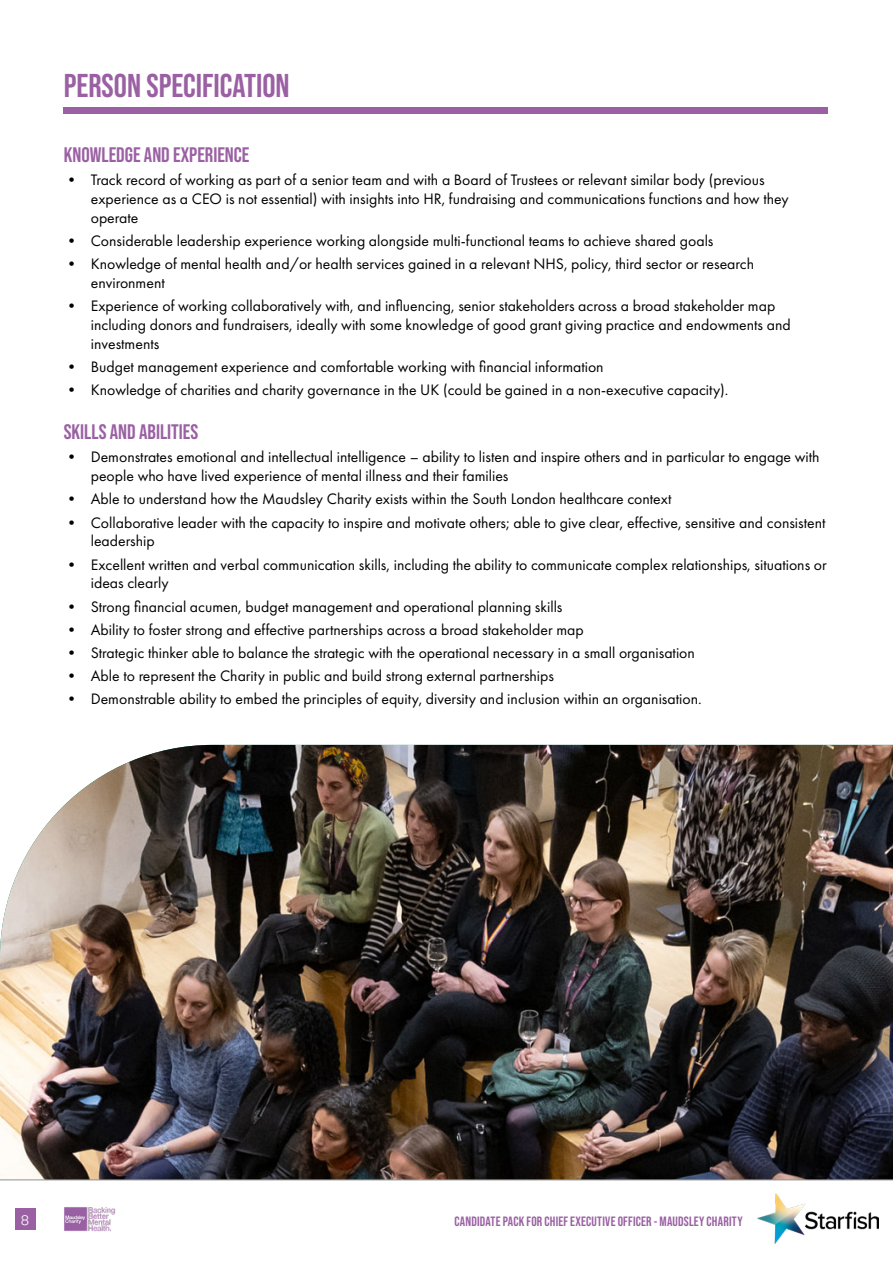
<style>
.page{position:relative;width:893px;height:1263px;background:#fff}
.page>*{position:absolute;margin:0;border:0;box-sizing:border-box;transform-origin:0 0}
.t1{font:700 33px "Bebas Neue Pro";color:#9a60a3}
.t2{font:700 21px "Bebas Neue Pro";color:#9a60a3}
.t3{font:15.75px/18.9px "Futura PT";color:#000}
.t4{font:700 13.5px "Bebas Neue Pro";letter-spacing:.015em;color:#9a60a3}
.t5{font:300 13.5px "Poppins";color:#fff}
</style>
<div class="page">
<img style="left:758px;top:1194px;width:120px;height:50px">
<div style="left:15px;top:1208px;width:20px;height:22px;background:#9a60a3"></div>
<hr style="left:0;top:1179px;width:893px;height:2px;background:#000">
<img style="left:64px;top:1207px;width:51px;height:24px">
<div style="left:64px;top:107px;width:764px;height:7px;background:#9a60a3"></div>
<img style="left:0;top:745px;width:893px;height:434px">
<h1 class="t1" style="left:64px;top:66px;width:227px">PERSON SPECIFICATION</h1>
<h2 class="t2" style="left:64px;top:142px;width:187px">KNOWLEDGE AND EXPERIENCE</h2>
<p class="t3" style="left:91px;top:170px;width:699px;text-indent:-27px">• Track record of working as part of a senior team and with a Board of Trustees or relevant similar body (previous experience as a CEO is not essential) with insights into HR, fundraising and communications functions and how they operate</p>
<p class="t3" style="left:64px;top:231px;width:651px">• Considerable leadership experience working alongside multi-functional teams to achieve shared goals</p>
<p class="t3" style="left:91px;top:254px;width:665px;text-indent:-27px">• Knowledge of mental health and/or health services gained in a relevant NHS, policy, third sector or research environment</p>
<p class="t3" style="left:91px;top:296px;width:701px;text-indent:-27px">• Experience of working collaboratively with, and influencing, senior stakeholders across a broad stakeholder map including donors and fundraisers, ideally with some knowledge of good grant giving practice and endowments and investments</p>
<p class="t3" style="left:64px;top:357px;width:541px">• Budget management experience and comfortable working with financial information</p>
<p class="t3" style="left:64px;top:380px;width:666px">• Knowledge of charities and charity governance in the UK (could be gained in a non-executive capacity).</p>
<h2 class="t2" style="left:64px;top:420px;width:136px">SKILLS AND ABILITIES</h2>
<p class="t3" style="left:91px;top:447px;width:730px;text-indent:-27px">• Demonstrates emotional and intellectual intelligence – ability to listen and inspire others and in particular to engage with people who have lived experience of mental illness and their families</p>
<p class="t3" style="left:64px;top:490px;width:609px">• Able to understand how the Maudsley Charity exists within the South London healthcare context</p>
<p class="t3" style="left:91px;top:513px;width:736px;text-indent:-27px">• Collaborative leader with the capacity to inspire and motivate others; able to give clear, effective, sensitive and consistent leadership</p>
<p class="t3" style="left:91px;top:555px;width:737px;text-indent:-27px">• Excellent written and verbal communication skills, including the ability to communicate complex relationships, situations or ideas clearly</p>
<p class="t3" style="left:64px;top:597px;width:500px">• Strong financial acumen, budget management and operational planning skills</p>
<p class="t3" style="left:64px;top:620px;width:521px">• Ability to foster strong and effective partnerships across a broad stakeholder map</p>
<p class="t3" style="left:64px;top:643px;width:633px">• Strategic thinker able to balance the strategic with the operational necessary in a small organisation</p>
<p class="t3" style="left:64px;top:666px;width:492px">• Able to represent the Charity in public and build strong external partnerships</p>
<p class="t3" style="left:64px;top:689px;width:639px">• Demonstrable ability to embed the principles of equity, diversity and inclusion within an organisation.</p>
<p class="t5" style="left:21px;top:1212px;width:10px">8</p>
<p class="t4" style="left:454px;top:1213px;width:290px">CANDIDATE PACK FOR CHIEF EXECUTIVE OFFICER - MAUDSLEY CHARITY</p>
</div>
